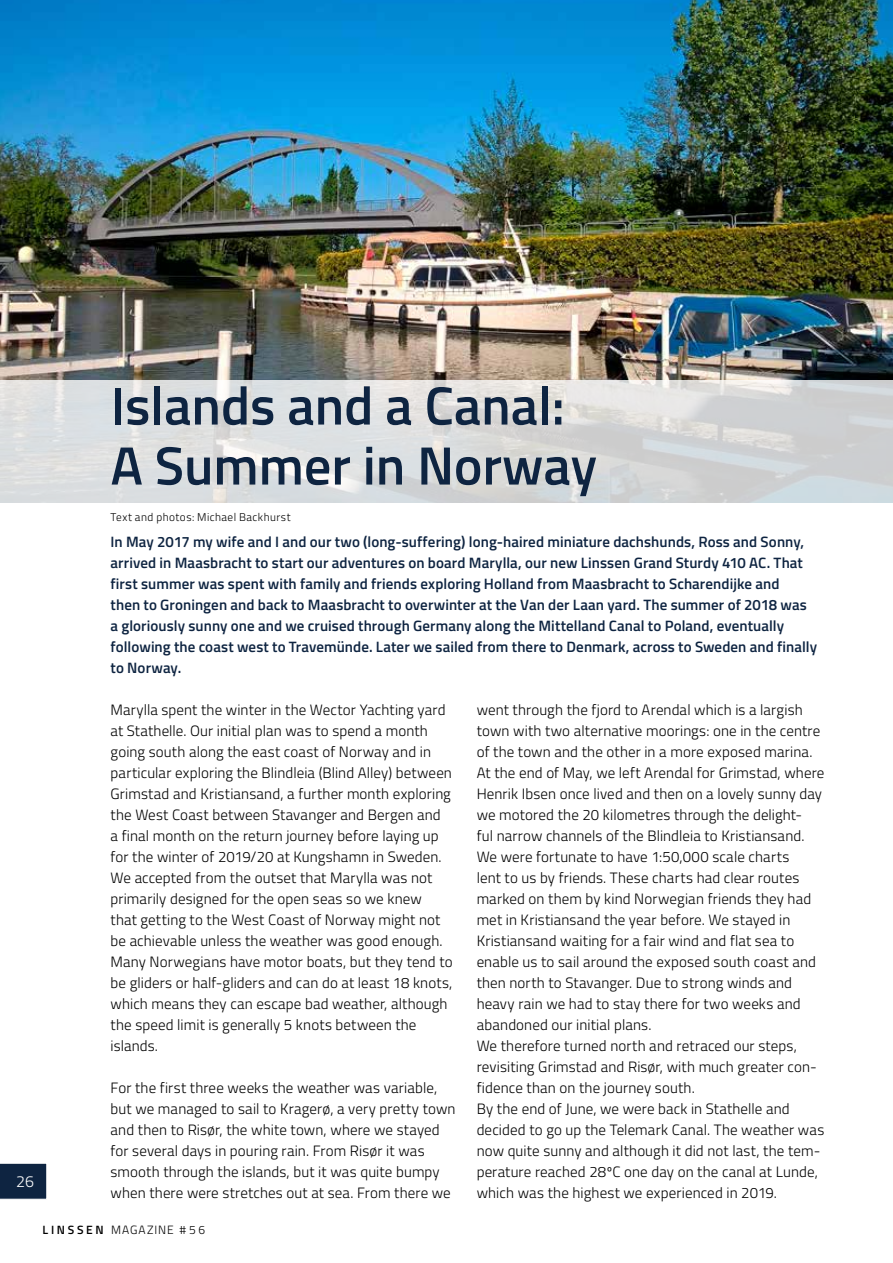
<style>
.page{position:relative;width:893px;height:1263px;background:#fff}
.page>*{position:absolute;margin:0;border:0;box-sizing:border-box;transform-origin:0 0}
.t1{font:600 54px/60px "Titillium Web";color:#0e2441}
.t2{font:300 16.05px "Titillium Web";color:#fff}
.t3{font:300 15px/21px "Titillium Web";letter-spacing:.01em;color:#000}
.t4{font:600 15px/21px "Titillium Web";letter-spacing:.005em;color:#0e2441}
.t5{font:300 12px "Titillium Web";letter-spacing:.08em;color:#000}
.t6{font:300 11.25px "Titillium Web";letter-spacing:.04em;color:#000}
.s1{font-weight:600}
</style>
<div class="page">
<img style="left:0;top:0;width:893px;height:380px">
<svg style="left:0;top:380px;width:893px;height:123px;background:#d9dbdc"></svg>
<svg style="left:0;top:1163px;width:47px;height:36px;background:#192e49"></svg>
<h1 class="t1" style="left:111px;top:373px;width:488px">Islands and a Canal:<br>A Summer in Norway</h1>
<p class="t6" style="left:111px;top:509px;width:182px">Text and photos: Michael Backhurst</p>
<p class="t4" style="left:111px;top:530px;width:708px">In May 2017 my wife and I and our two (long-suffering) long-haired miniature dachshunds, Ross and Sonny, arrived in Maasbracht to start our adventures on board Marylla, our new Linssen Grand Sturdy 410 AC. That first summer was spent with family and friends exploring Holland from Maasbracht to Scharendijke and<br>then to Groningen and back to Maasbracht to overwinter at the Van der Laan yard. The summer of 2018 was a gloriously sunny one and we cruised through Germany along the Mittelland Canal to Poland, eventually following the coast west to Travemünde. Later we sailed from there to Denmark, across to Sweden and finally to Norway.</p>
<p class="t2" style="left:16px;top:1170px;width:19px">26</p>
<p class="t3" style="left:111px;top:698px;width:344px">Marylla spent the winter in the Wector Yachting yard at Stathelle. Our initial plan was to spend a month going south along the east coast of Norway and in particular exploring the Blindleia (Blind Alley) between Grimstad and Kristiansand, a further month exploring the West Coast between Stavanger and Bergen and<br>a final month on the return journey before laying up for the winter of 2019/20 at Kungshamn in Sweden.<br>We accepted from the outset that Marylla was not primarily designed for the open seas so we knew<br>that getting to the West Coast of Norway might not be achievable unless the weather was good enough.<br>Many Norwegians have motor boats, but they tend to be gliders or half-gliders and can do at least 18 knots, which means they can escape bad weather, although the speed limit is generally 5 knots between the islands.</p>
<p class="t3" style="left:111px;top:1076px;width:347px">For the first three weeks the weather was variable, but we managed to sail to Kragerø, a very pretty town and then to Risør, the white town, where we stayed for several days in pouring rain. From Risør it was smooth through the islands, but it was quite bumpy when there were stretches out at sea. From there we</p>
<p class="t5" style="left:43px;top:1221px;width:164px"><span class="s1">LINSSEN</span> MAGAZINE #56</p>
<p class="t3" style="left:477px;top:698px;width:349px">went through the fjord to Arendal which is a largish town with two alternative moorings: one in the centre of the town and the other in a more exposed marina.<br>At the end of May, we left Arendal for Grimstad, where Henrik Ibsen once lived and then on a lovely sunny day we motored the 20 kilometres through the delight-<br>ful narrow channels of the Blindleia to Kristiansand.<br>We were fortunate to have 1:50,000 scale charts<br>lent to us by friends. These charts had clear routes marked on them by kind Norwegian friends they had met in Kristiansand the year before. We stayed in Kristiansand waiting for a fair wind and flat sea to enable us to sail around the exposed south coast and then north to Stavanger. Due to strong winds and heavy rain we had to stay there for two weeks and abandoned our initial plans.<br>We therefore turned north and retraced our steps, revisiting Grimstad and Risør, with much greater con&shy;fidence than on the journey south.<br>By the end of June, we were back in Stathelle and decided to go up the Telemark Canal. The weather was now quite sunny and although it did not last, the tem&shy;perature reached 28ºC one day on the canal at Lunde, which was the highest we experienced in 2019.</p>
</div>
